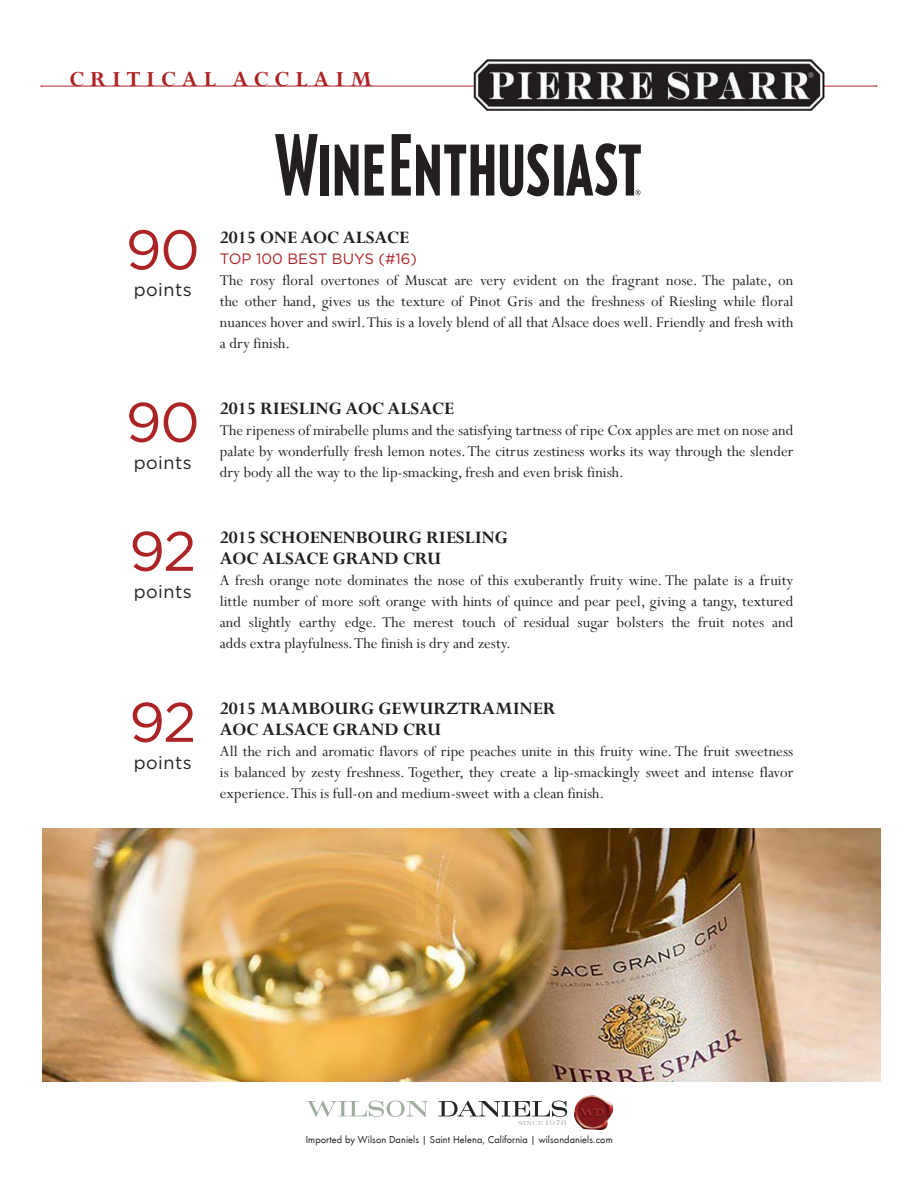
<style>
.page{position:relative;width:918px;height:1188px;background:#fff}
.page>*{position:absolute;margin:0;border:0;box-sizing:border-box;transform-origin:0 0}
.Body_text{font:55.5px "Gotham";letter-spacing:-.03em;color:#ac2326}
.t1{font:700 24px "Perpetua";letter-spacing:.25em;color:#ac2326}
.t2{font:700 19.5px "Perpetua";color:#231f20}
.Body_text-2{font:18px "Gotham";letter-spacing:.025em;color:#231f20}
.t3{font:16.5px/21px "Perpetua";color:#231f20;text-align:justify}
.t4{font:15px "Gotham";color:#ac2326}
.t5{font:10.5px "Futura Boo";letter-spacing:.01em;color:#231f20}
</style>
<div class="page">
<hr style="left:41px;top:86px;width:836px;height:1px;background:#ac2326">
<img style="left:471px;top:59px;width:357px;height:52px">
<svg style="left:306px;top:1100px;width:122px;height:17px"></svg>
<img style="left:574px;top:1095px;width:38px;height:35px">
<svg style="left:439px;top:1100px;width:128px;height:25px"></svg>
<svg style="left:275px;top:134px;width:43px;height:62px"></svg>
<div style="left:320px;top:145px;width:9px;height:51px;background:#231f20"></div>
<svg style="left:335px;top:145px;width:24px;height:51px"></svg>
<svg style="left:365px;top:145px;width:19px;height:51px"></svg>
<svg style="left:392px;top:134px;width:102px;height:62px"></svg>
<div style="left:554px;top:145px;width:10px;height:51px;background:#231f20"></div>
<svg style="left:500px;top:144px;width:49px;height:52px"></svg>
<svg style="left:566px;top:143px;width:75px;height:53px"></svg>
<img style="left:42px;top:828px;width:839px;height:253px">
<p class="t1" style="left:70px;top:64px;width:304px">CRITICAL ACCLAIM</p>
<p class="Body_text" style="left:126px;top:214px;width:76px">90</p>
<p class="Body_text-2" style="left:134px;top:278px;width:59px">points</p>
<p class="Body_text" style="left:126px;top:387px;width:76px">90</p>
<p class="Body_text-2" style="left:134px;top:451px;width:59px">points</p>
<p class="Body_text" style="left:129px;top:516px;width:69px">92</p>
<p class="Body_text-2" style="left:134px;top:580px;width:59px">points</p>
<p class="Body_text" style="left:129px;top:687px;width:69px">92</p>
<p class="Body_text-2" style="left:134px;top:751px;width:59px">points</p>
<p class="t2" style="left:220px;top:225px;width:191px">2015 ONE AOC ALSACE</p>
<p class="t4" style="left:220px;top:249px;width:199px">TOP 100 BEST BUYS (#16)</p>
<p class="t3" style="left:220px;top:269px;width:575px">The rosy floral overtones of Muscat are very evident on the fragrant nose. The palate, on the other hand, gives us the texture of Pinot Gris and the freshness of Riesling while floral nuances hover and swirl. This is a lovely blend of all that Alsace does well. Friendly and fresh with a dry finish.</p>
<p class="t2" style="left:220px;top:396px;width:236px">2015 RIESLING AOC ALSACE</p>
<p class="t3" style="left:220px;top:419px;width:575px">The ripeness of mirabelle plums and the satisfying tartness of ripe Cox apples are met on nose and palate by wonderfully fresh lemon notes. The citrus zestiness works its way through the slender dry body all the way to the lip-smacking, fresh and even brisk finish.</p>
<p class="t2" style="left:220px;top:525px;width:290px">2015 SCHOENENBOURG RIESLING</p>
<p class="t2" style="left:220px;top:546px;width:223px">AOC ALSACE GRAND CRU</p>
<p class="t3" style="left:220px;top:569px;width:575px">A fresh orange note dominates the nose of this exuberantly fruity wine. The palate is a fruity little number of more soft orange with hints of quince and pear peel, giving a tangy, textured and slightly earthy edge. The merest touch of residual sugar bolsters the fruit notes and adds extra playfulness. The finish is dry and zesty.</p>
<p class="t2" style="left:220px;top:696px;width:337px">2015 MAMBOURG GEWURZTRAMINER</p>
<p class="t2" style="left:220px;top:717px;width:223px">AOC ALSACE GRAND CRU</p>
<p class="t3" style="left:220px;top:740px;width:575px">All the rich and aromatic flavors of ripe peaches unite in this fruity wine. The fruit sweetness is balanced by zesty freshness. Together, they create a lip-smackingly sweet and intense flavor experience. This is full-on and medium-sweet with a clean finish.</p>
<p class="t5" style="left:306px;top:1133px;width:308px">Imported by Wilson Daniels | Saint Helena, California | wilsondaniels.com</p>
</div>
